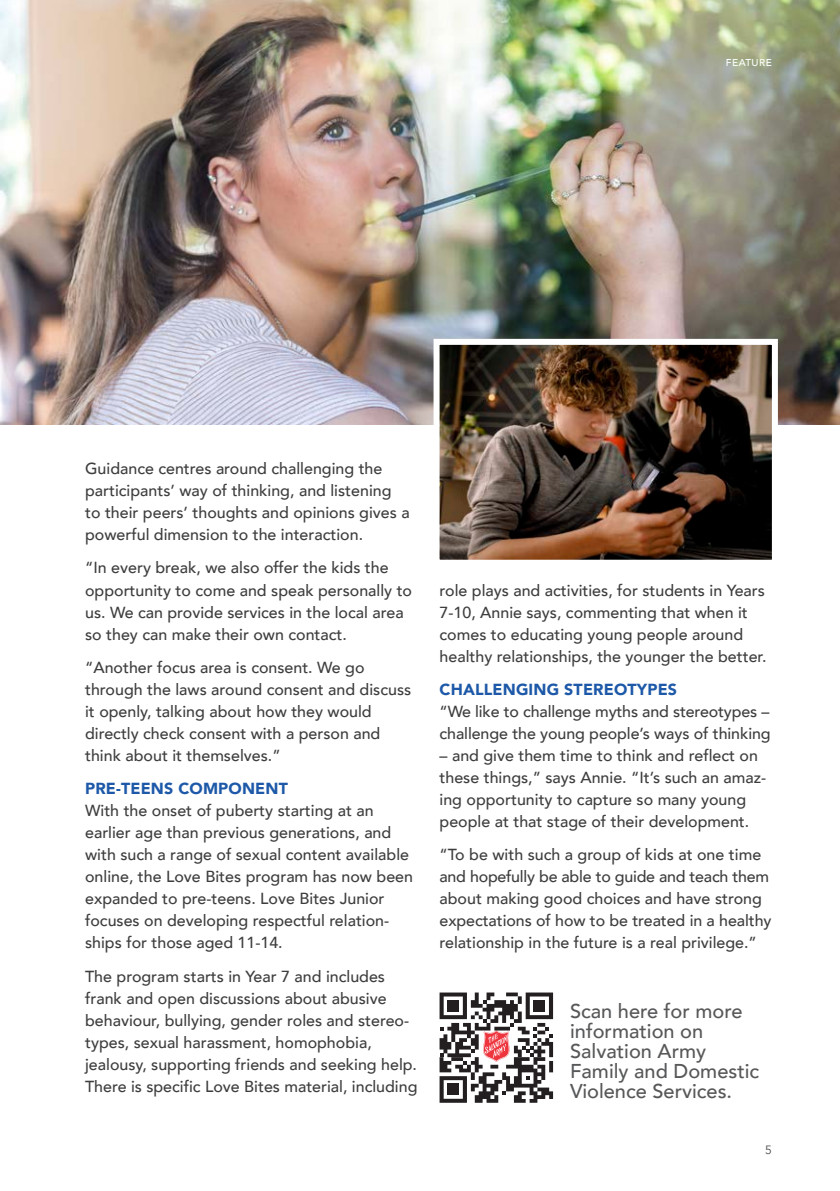
<style>
.page{position:relative;width:840px;height:1191px;background:#fff}
.page>*{position:absolute;margin:0;border:0;box-sizing:border-box;transform-origin:0 0}
.Salvos_Subhead_no_ba{font:500 20px/20px "Avenir";color:#57585a}
.Salvos_Body{font:500 16px/22px "Avenir";color:#3e3e3f}
.Intext_Subhead{font:900 16px "Avenir";letter-spacing:.01em;color:#1d59a8}
.page_number{font:12px "Avenir";color:#4b4c4d}
.Page_name_-_Right{font:500 10px "Avenir";letter-spacing:.05em;color:#fff}
</style>
<div class="page">
<svg style="left:439px;top:992px;width:113px;height:110px"></svg>
<div style="left:447px;top:1000px;width:12px;height:11px;background:#231f20"></div>
<div style="left:533px;top:1000px;width:12px;height:11px;background:#231f20"></div>
<div style="left:447px;top:1083px;width:12px;height:12px;background:#231f20"></div>
<img style="left:0;top:0;width:839px;height:424px">
<img style="left:430px;top:336px;width:350px;height:224px">
<p class="Page_name_-_Right" style="left:725px;top:54px;width:47px">FEATURE</p>
<p class="Salvos_Body" style="left:85px;top:457px;width:326px">Guidance centres around challenging the participants’ way of thinking, and listening to their peers’ thoughts and opinions gives a powerful dimension to the interaction.</p>
<p class="Salvos_Body" style="left:85px;top:556px;width:328px">“In every break, we also offer the kids the opportunity to come and speak personally to us. We can provide services in the local area so they can make their own contact.</p>
<p class="Salvos_Body" style="left:85px;top:655px;width:327px">“Another focus area is consent. We go through the laws around consent and discuss it openly, talking about how they would directly check consent with a person and think about it themselves.”</p>
<p class="Intext_Subhead" style="left:85px;top:774px;width:204px">PRE-TEENS COMPONENT</p>
<p class="Salvos_Body" style="left:85px;top:798px;width:329px">With the onset of puberty starting at an earlier age than previous generations, and with such a range of sexual content available online, the Love Bites program has now been expanded to pre-teens. Love Bites Junior focuses on developing respectful relation&shy;ships for those aged 11-14.</p>
<p class="Salvos_Body" style="left:85px;top:964px;width:333px">The program starts in Year 7 and includes frank and open discussions about abusive behaviour, bullying, gender roles and stereo&shy;types, sexual harassment, homophobia, jealousy, supporting friends and seeking help.<br>There is specific Love Bites material, including</p>
<p class="Salvos_Body" style="left:439px;top:578px;width:328px">role plays and activities, for students in Years 7-10, Annie says, commenting that when it comes to educating young people around healthy relationships, the younger the better.</p>
<p class="Intext_Subhead" style="left:439px;top:675px;width:239px">CHALLENGING STEREOTYPES</p>
<p class="Salvos_Body" style="left:439px;top:699px;width:332px">“We like to challenge myths and stereotypes – challenge the young people’s ways of thinking</p>
<p class="Salvos_Body" style="left:439px;top:743px;width:328px">– and give them time to think and reflect on these things,” says Annie. “It’s such an amaz&shy;ing opportunity to capture so many young people at that stage of their development.</p>
<p class="Salvos_Body" style="left:439px;top:842px;width:333px">“To be with such a group of kids at one time and hopefully be able to guide and teach them about making good choices and have strong expectations of how to be treated in a healthy relationship in the future is a real privilege.”</p>
<p class="Salvos_Subhead_no_ba" style="left:569px;top:999px;width:190px">Scan here for more information on<br>Salvation Army<br>Family and Domestic<br>Violence Services.</p>
<p class="page_number" style="left:764px;top:1142px;width:8px">5</p>
</div>
